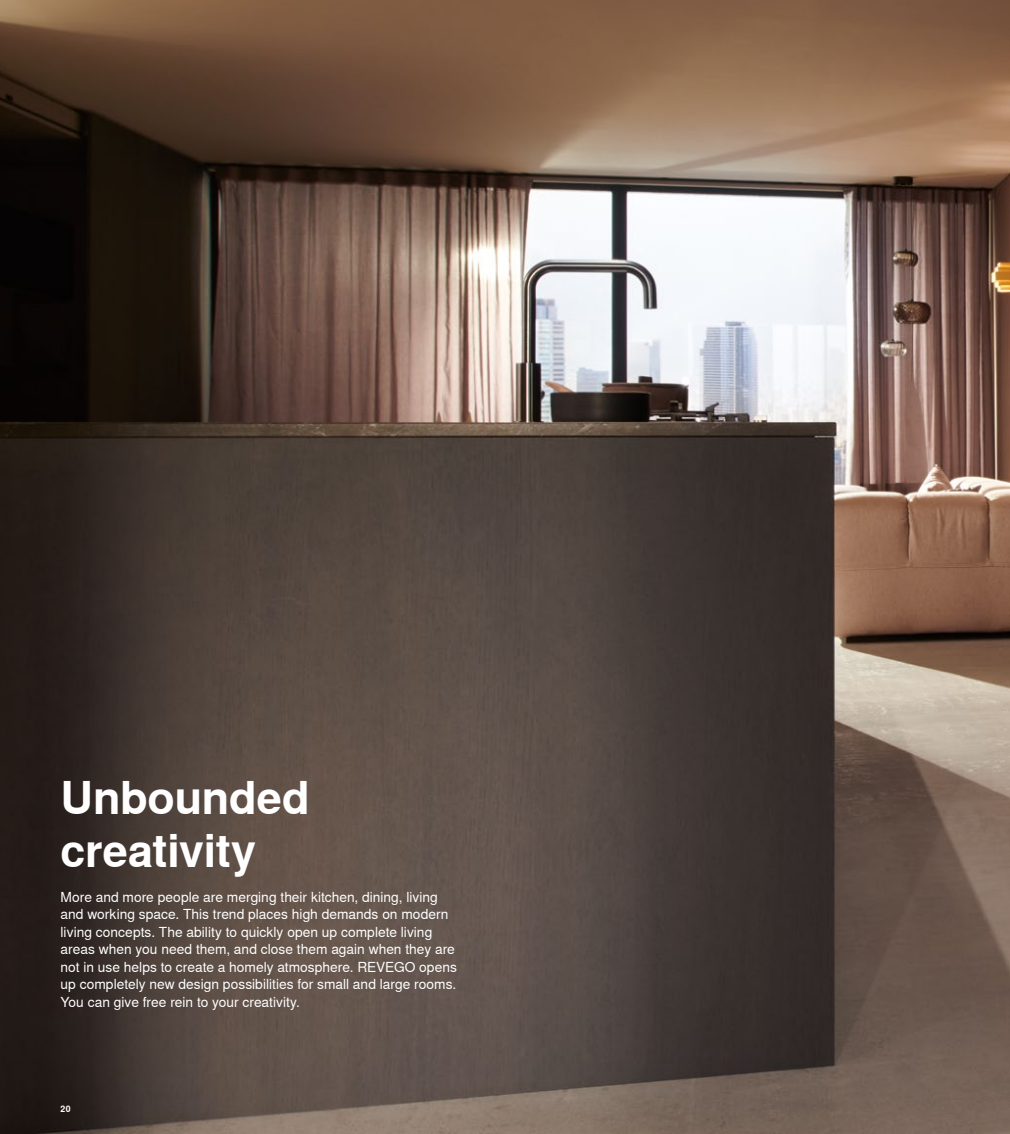
<style>
.page{position:relative;width:1010px;height:1134px;background:#fff}
.page>*{position:absolute;margin:0;border:0;box-sizing:border-box;transform-origin:0 0}
._36_Head_A4_White_Bold{font:700 45px/52.6px "Nimbus Sans Global";letter-spacing:-.005em;color:#fff}
._11_Intro_White_Regular{font:13.75px/17.5px "Nimbus Sans Global";color:#fff}
.t1{font:700 8.75px "Nimbus Sans Global";color:#fff}
</style>
<div class="page">
<img style="left:0;top:0;width:1010px;height:1134px">
<p class="_36_Head_A4_White_Bold" style="left:61px;top:772px;width:251px">Unbounded creativity</p>
<p class="_11_Intro_White_Regular" style="left:61px;top:888px;width:398px">More and more people are merging their kitchen, dining, living and working space. This trend places high demands on modern living concepts. The ability to quickly open up complete living areas when you need them, and close them again when they are not in use helps to create a homely atmosphere. REVEGO opens up completely new design possibilities for small and large rooms.<br>You can give free rein to your creativity.</p>
<p class="t1" style="left:61px;top:1104px;width:12px">20</p>
</div>
